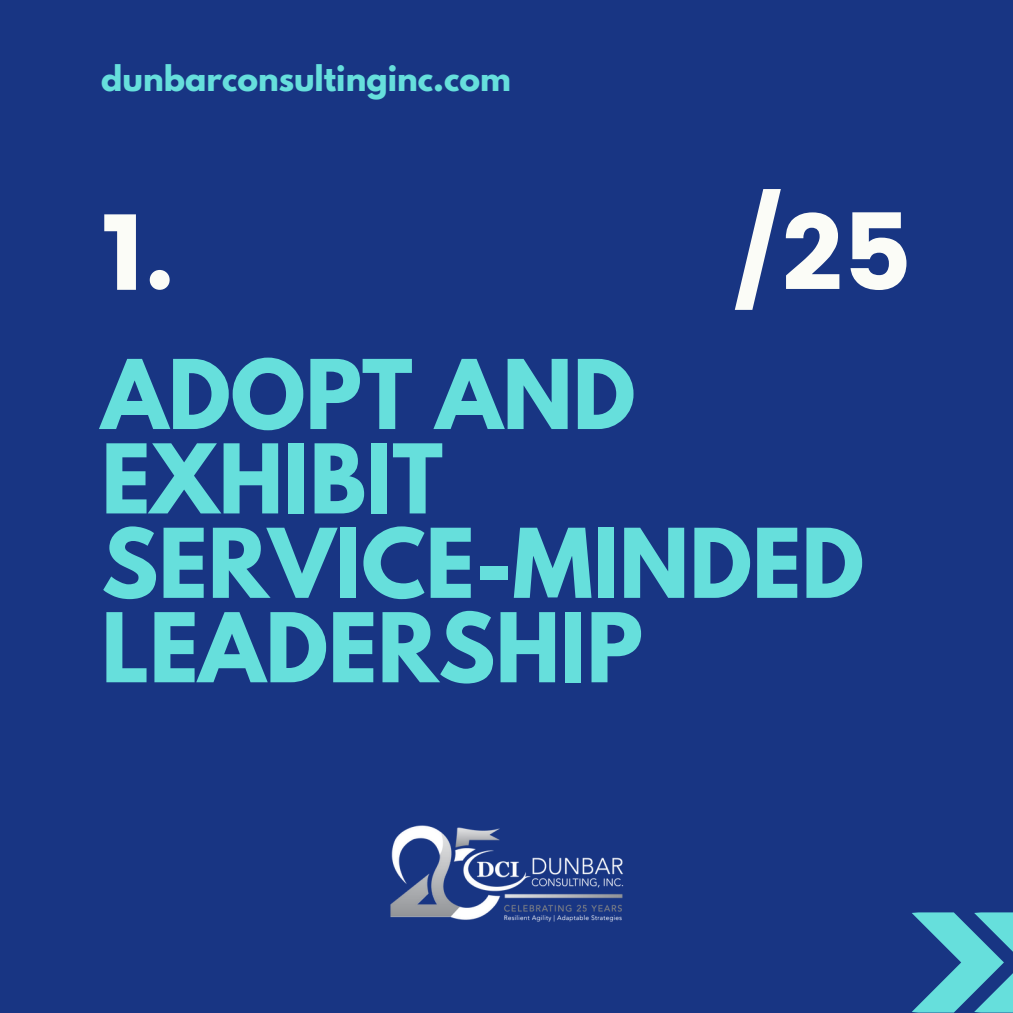
<style>
.page{position:relative;width:1013px;height:1013px;background:#fff}
.page>*{position:absolute;margin:0;border:0;box-sizing:border-box;transform-origin:0 0}
.t1{font:106.25px "Poppins";color:#fbfcf7}
.t2{font:700 85px/84.4px "League Spartan";color:#66dfdc}
.t3{font:700 31.25px "League Spartan";color:#66dfdc}
</style>
<div class="page">
<div style="left:0;top:0;width:1012px;height:1012px;background:#183583"></div>
<svg style="left:912px;top:912px;width:100px;height:100px"></svg>
<img style="left:390px;top:825px;width:234px;height:97px">
<h1 class="t3" style="left:101px;top:63px;width:411px">dunbarconsultinginc.com</h1>
<p class="t1" style="left:101px;top:191px;width:74px">1.</p>
<h2 class="t1" style="left:733px;top:191px;width:179px">/25</h2>
<h1 class="t2" style="left:101px;top:363px;width:764px">ADOPT AND<br>EXHIBIT<br>SERVICE-MINDED<br>LEADERSHIP</h1>
</div>
